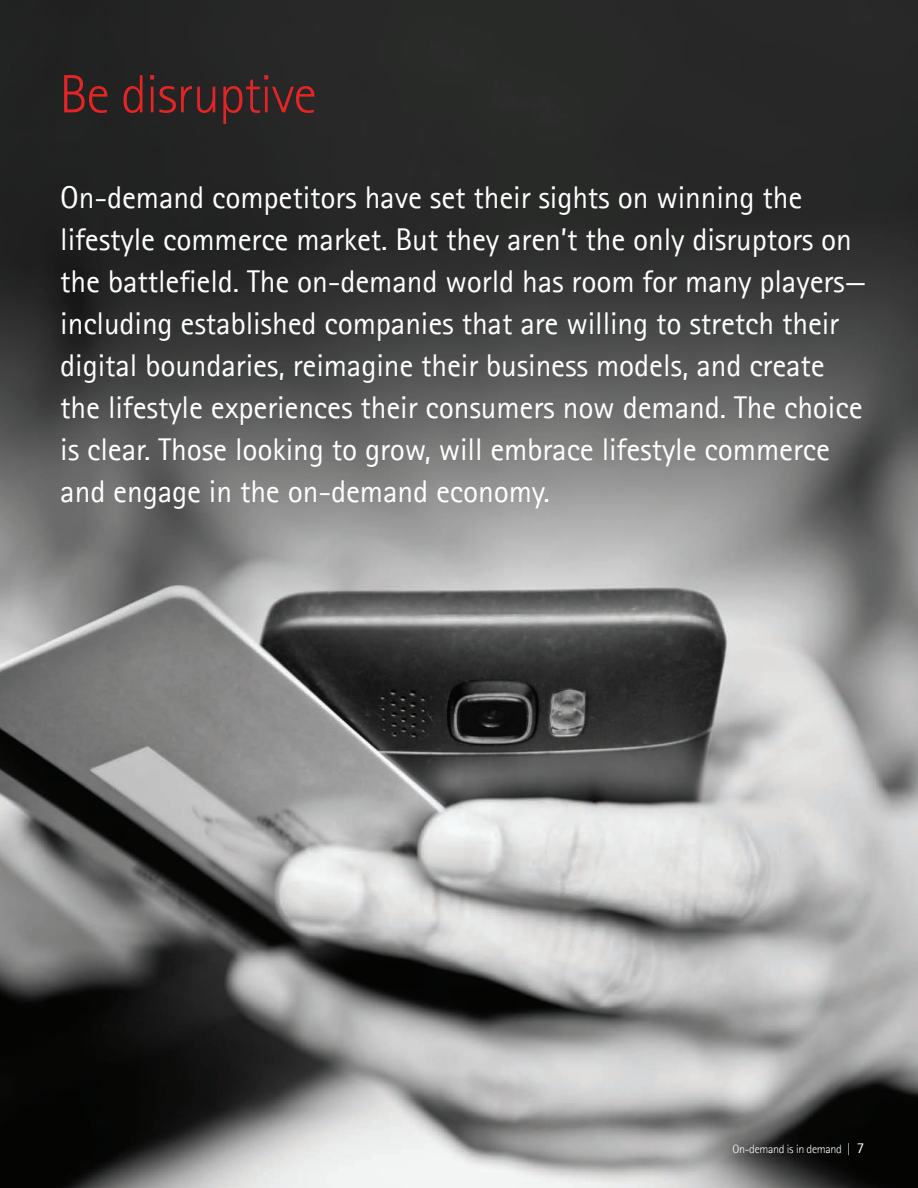
<style>
.page{position:relative;width:918px;height:1188px;background:#fff}
.page>*{position:absolute;margin:0;border:0;box-sizing:border-box;transform-origin:0 0}
.t1{font:300 54px "Rotis Sans Seriffor ACN";letter-spacing:-.015em;color:#e32525}
.t2{font:31.5px/42px "Rotis Sans Seriffor ACN";letter-spacing:-.005em;color:#fff}
.t3{font:300 12px "Rotis Sans Seriffor ACN";letter-spacing:-.025em;color:#fff}
.s1{font-weight:400;font-size:15px}
</style>
<div class="page">
<img style="left:0;top:0;width:918px;height:1188px">
<h1 class="t1" style="left:59px;top:63px;width:259px">Be disruptive</h1>
<p class="t2" style="left:60px;top:177px;width:808px">On-demand competitors have set their sights on winning the lifestyle commerce market. But they aren’t the only disruptors on the battlefield. The on-demand world has room for many players— including established companies that are willing to stretch their digital boundaries, reimagine their business models, and create the lifestyle experiences their consumers now demand. The choice is clear. Those looking to grow, will embrace lifestyle commerce and engage in the on-demand economy.</p>
<p class="t3" style="left:733px;top:1142px;width:133px">On-demand is in demand | <span class="s1">7</span></p>
</div>
